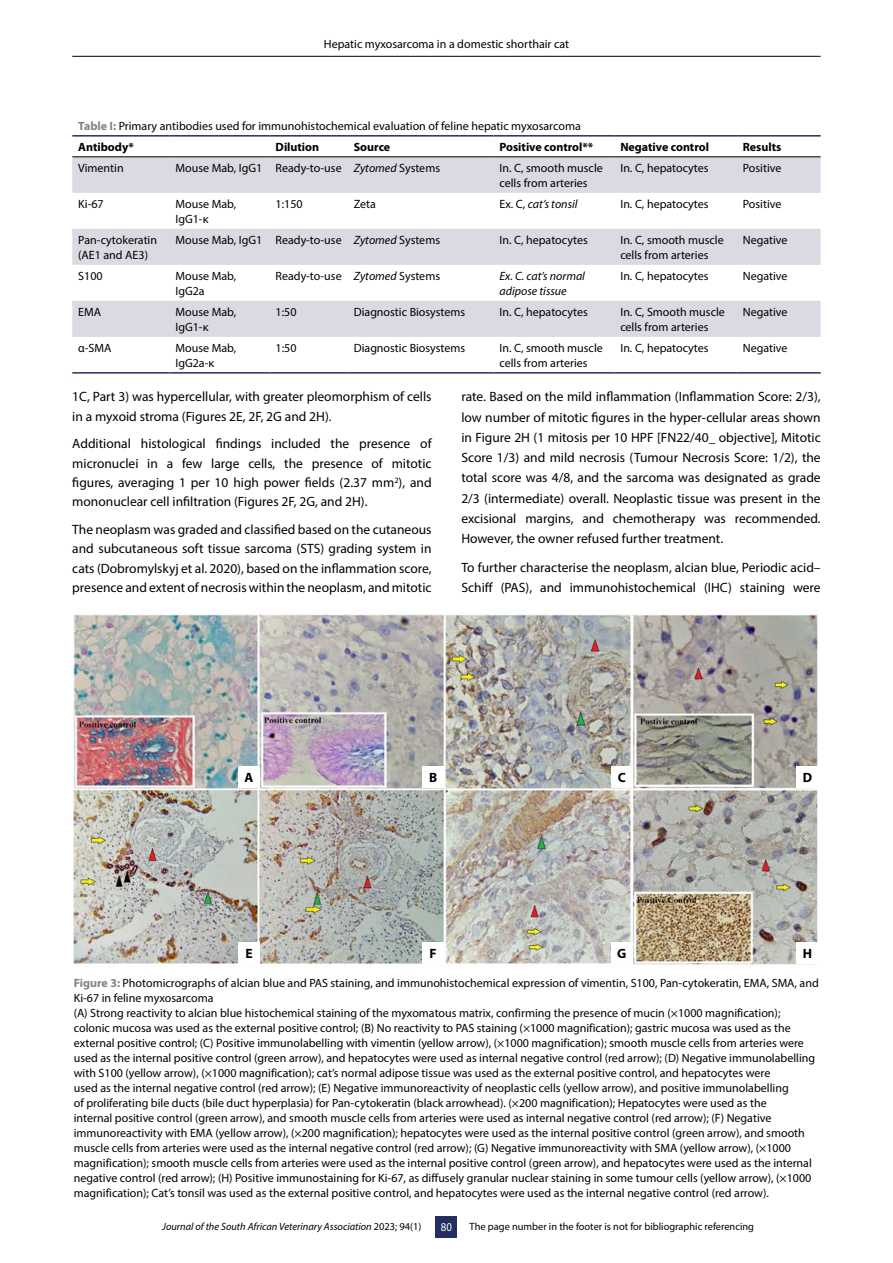
<style>
.page{position:relative;width:893px;height:1263px;background:#fff}
.page>*{position:absolute;margin:0;border:0;box-sizing:border-box;transform-origin:0 0}
.t1{font:13.5px/20.2px "Myriad Pro";color:#000;text-align:justify}
.t2{font:700 13.5px "Myriad Pro";color:#000}
.t3{font:12px/15px "Myriad Pro";color:#000}
.t4{font:700 12px "Myriad Pro";color:#000}
.t5{font:italic 12px/15px "Myriad Pro";color:#000}
.t6{font:12px "Myriad Pro";color:#fff;scale:.9 1}
.t7{font:10.5px "Myriad Pro";color:#000}
.t8{font:italic 10.5px "Myriad Pro";color:#000}
.s1{font-weight:700;color:#808285}
.s2{font-weight:700}
.s3{font-style:italic}
.s4{font-style:normal}
</style>
<div class="page">
<div style="left:436px;top:1217px;width:21px;height:21px;background:#242f5f"></div>
<hr style="left:72px;top:56px;width:749px;height:1px;background:#000">
<svg style="left:72px;top:157px;width:749px;height:180px;fill:#dbd9e1"></svg>
<hr style="left:72px;top:135px;width:97px;height:2px;background:#242f5f">
<hr style="left:169px;top:135px;width:101px;height:2px;background:#242f5f">
<hr style="left:270px;top:135px;width:78px;height:2px;background:#242f5f">
<hr style="left:348px;top:135px;width:145px;height:2px;background:#242f5f">
<hr style="left:493px;top:135px;width:121px;height:2px;background:#242f5f">
<hr style="left:614px;top:135px;width:123px;height:2px;background:#242f5f">
<hr style="left:737px;top:135px;width:84px;height:2px;background:#242f5f">
<hr style="left:72px;top:372px;width:97px;height:2px;background:#242f5f">
<hr style="left:169px;top:372px;width:101px;height:2px;background:#242f5f">
<hr style="left:270px;top:372px;width:78px;height:2px;background:#242f5f">
<hr style="left:348px;top:372px;width:145px;height:2px;background:#242f5f">
<hr style="left:493px;top:372px;width:121px;height:2px;background:#242f5f">
<hr style="left:614px;top:372px;width:123px;height:2px;background:#242f5f">
<hr style="left:737px;top:372px;width:84px;height:2px;background:#242f5f">
<hr style="left:72px;top:156px;width:97px;height:1px;background:#000">
<hr style="left:169px;top:156px;width:101px;height:1px;background:#000">
<hr style="left:270px;top:156px;width:78px;height:1px;background:#000">
<hr style="left:348px;top:156px;width:145px;height:1px;background:#000">
<hr style="left:493px;top:156px;width:121px;height:1px;background:#000">
<hr style="left:614px;top:156px;width:123px;height:1px;background:#000">
<hr style="left:737px;top:156px;width:84px;height:1px;background:#000">
<img style="left:74px;top:613px;width:744px;height:353px">
<div style="left:238px;top:767px;width:22px;height:21px;background:#fff"></div>
<div style="left:238px;top:943px;width:22px;height:21px;background:#fff"></div>
<div style="left:422px;top:767px;width:22px;height:21px;background:#fff"></div>
<div style="left:422px;top:943px;width:22px;height:21px;background:#fff"></div>
<div style="left:611px;top:767px;width:21px;height:21px;background:#fff"></div>
<div style="left:611px;top:943px;width:21px;height:21px;background:#fff"></div>
<div style="left:797px;top:767px;width:21px;height:21px;background:#fff"></div>
<div style="left:797px;top:943px;width:21px;height:21px;background:#fff"></div>
<p class="t3" style="left:324px;top:37px;width:247px">Hepatic myxosarcoma in a domestic shorthair cat</p>
<p class="t3" style="left:78px;top:115px;width:504px;line-height:21px"><span class="s1">Table I:</span> Primary antibodies used for immunohistochemical evaluation of feline hepatic myxosarcoma<br><span class="s2">Antibody*</span></p>
<p class="t4" style="left:276px;top:139px;width:45px">Dilution</p>
<p class="t4" style="left:354px;top:139px;width:38px">Source</p>
<p class="t4" style="left:499px;top:139px;width:95px">Positive control**</p>
<p class="t4" style="left:620px;top:139px;width:90px">Negative control</p>
<p class="t4" style="left:743px;top:139px;width:40px">Results</p>
<p class="t3" style="left:78px;top:160px;width:47px">Vimentin</p>
<p class="t3" style="left:175px;top:160px;width:266px">Mouse Mab, IgG1 Ready-to-use <span class="s3">Zytomed</span> Systems</p>
<p class="t3" style="left:499px;top:160px;width:105px">In. C, smooth muscle cells from arteries</p>
<p class="t3" style="left:620px;top:160px;width:90px">In. C, hepatocytes</p>
<p class="t3" style="left:743px;top:160px;width:40px">Positive</p>
<p class="t3" style="left:78px;top:196px;width:27px">Ki-67</p>
<p class="t3" style="left:175px;top:196px;width:62px">Mouse Mab,<br>IgG1-κ</p>
<p class="t3" style="left:276px;top:196px;width:29px">1:150</p>
<p class="t3" style="left:354px;top:196px;width:24px">Zeta</p>
<p class="t5" style="left:499px;top:196px;width:80px"><span class="s4">Ex. C,</span> cat’s tonsil</p>
<p class="t3" style="left:620px;top:196px;width:90px">In. C, hepatocytes</p>
<p class="t3" style="left:743px;top:196px;width:40px">Positive</p>
<p class="t3" style="left:78px;top:232px;width:80px">Pan-cytokeratin (AE1 and AE3)</p>
<p class="t3" style="left:175px;top:232px;width:266px">Mouse Mab, IgG1 Ready-to-use <span class="s3">Zytomed</span> Systems</p>
<p class="t3" style="left:499px;top:232px;width:90px">In. C, hepatocytes</p>
<p class="t3" style="left:620px;top:232px;width:105px">In. C, smooth muscle cells from arteries</p>
<p class="t3" style="left:743px;top:232px;width:46px">Negative</p>
<p class="t3" style="left:78px;top:268px;width:26px">S100</p>
<p class="t3" style="left:175px;top:268px;width:62px">Mouse Mab,<br>IgG2a</p>
<p class="t3" style="left:276px;top:268px;width:166px">Ready-to-use <span class="s3">Zytomed</span> Systems</p>
<p class="t5" style="left:499px;top:268px;width:87px">Ex. C. cat’s normal adipose tissue</p>
<p class="t3" style="left:620px;top:268px;width:90px">In. C, hepatocytes</p>
<p class="t3" style="left:743px;top:268px;width:46px">Negative</p>
<p class="t3" style="left:78px;top:304px;width:24px">EMA</p>
<p class="t3" style="left:175px;top:304px;width:62px">Mouse Mab,<br>IgG1-κ</p>
<p class="t3" style="left:276px;top:304px;width:22px">1:50</p>
<p class="t3" style="left:354px;top:304px;width:113px">Diagnostic Biosystems</p>
<p class="t3" style="left:499px;top:304px;width:90px">In. C, hepatocytes</p>
<p class="t3" style="left:620px;top:304px;width:106px">In. C, Smooth muscle cells from arteries</p>
<p class="t3" style="left:743px;top:304px;width:46px">Negative</p>
<p class="t3" style="left:78px;top:340px;width:35px">α-SMA</p>
<p class="t3" style="left:175px;top:340px;width:62px">Mouse Mab,<br>IgG2a-κ</p>
<p class="t3" style="left:276px;top:340px;width:22px">1:50</p>
<p class="t3" style="left:354px;top:340px;width:113px">Diagnostic Biosystems</p>
<p class="t3" style="left:499px;top:340px;width:105px">In. C, smooth muscle cells from arteries</p>
<p class="t3" style="left:620px;top:340px;width:90px">In. C, hepatocytes</p>
<p class="t3" style="left:743px;top:340px;width:46px">Negative</p>
<p class="t1" style="left:72px;top:387px;width:361px;line-height:19.4px">1C, Part 3) was hypercellular, with greater pleomorphism of cells in a myxoid stroma (Figures 2E, 2F, 2G and 2H).</p>
<p class="t1" style="left:72px;top:434px;width:361px;line-height:19.4px">Additional histological findings included the presence of micronuclei in a few large cells, the presence of mitotic figures, averaging 1 per 10 high power fields (2.37 mm<sup>2</sup>), and mononuclear cell infiltration (Figures 2F, 2G, and 2H).</p>
<p class="t1" style="left:72px;top:520px;width:361px;line-height:19.4px">The neoplasm was graded and classified based on the cutaneous and subcutaneous soft tissue sarcoma (STS) grading system in cats (Dobromylskyj et al. 2020), based on the inflammation score, presence and extent of necrosis within the neoplasm, and mitotic</p>
<p class="t1" style="left:461px;top:386px;width:361px">rate. Based on the mild inflammation (Inflammation Score: 2/3), low number of mitotic figures in the hyper-cellular areas shown in Figure 2H (1 mitosis per 10 HPF [FN22/40_ objective], Mitotic Score 1/3) and mild necrosis (Tumour Necrosis Score: 1/2), the total score was 4/8, and the sarcoma was designated as grade 2/3 (intermediate) overall. Neoplastic tissue was present in the excisional margins, and chemotherapy was recommended.<br>However, the owner refused further treatment.</p>
<p class="t1" style="left:461px;top:557px;width:361px">To further characterise the neoplasm, alcian blue, Periodic acid–<br>Schiff (PAS), and immunohistochemical (IHC) staining were</p>
<p class="t2" style="left:245px;top:769px;width:10px">A</p>
<p class="t2" style="left:429px;top:769px;width:10px">B</p>
<p class="t2" style="left:618px;top:769px;width:10px">C</p>
<p class="t2" style="left:803px;top:769px;width:11px">D</p>
<p class="t2" style="left:617px;top:945px;width:11px">G</p>
<p class="t2" style="left:803px;top:945px;width:11px">H</p>
<p class="t3" style="left:74px;top:975px;width:746px"><span class="s1">Figure 3:</span> Photomicrographs of alcian blue and PAS staining, and immunohistochemical expression of vimentin, S100, Pan-cytokeratin, EMA, SMA, and Ki-67 in feline myxosarcoma<br>(A) Strong reactivity to alcian blue histochemical staining of the myxomatous matrix, confirming the presence of mucin (×1000 magnification); colonic mucosa was used as the external positive control; (B) No reactivity to PAS staining (×1000 magnification); gastric mucosa was used as the external positive control; (C) Positive immunolabelling with vimentin (yellow arrow), (×1000 magnification); smooth muscle cells from arteries were used as the internal positive control (green arrow), and hepatocytes were used as internal negative control (red arrow); (D) Negative immunolabelling with S100 (yellow arrow), (×1000 magnification); cat’s normal adipose tissue was used as the external positive control, and hepatocytes were<br>used as the internal negative control (red arrow); (E) Negative immunoreactivity of neoplastic cells (yellow arrow), and positive immunolabelling<br>of proliferating bile ducts (bile duct hyperplasia) for Pan-cytokeratin (black arrowhead). (×200 magnification); Hepatocytes were used as the<br>internal positive control (green arrow), and smooth muscle cells from arteries were used as internal negative control (red arrow); (F) Negative immunoreactivity with EMA (yellow arrow), (×200 magnification); hepatocytes were used as the internal positive control (green arrow), and smooth muscle cells from arteries were used as the internal negative control (red arrow); (G) Negative immunoreactivity with SMA (yellow arrow), (×1000 magnification); smooth muscle cells from arteries were used as the internal positive control (green arrow), and hepatocytes were used as the internal negative control (red arrow); (H) Positive immunostaining for Ki-67, as diffusely granular nuclear staining in some tumour cells (yellow arrow), (×1000 magnification); Cat’s tonsil was used as the external positive control, and hepatocytes were used as the internal negative control (red arrow).</p>
<p class="t2" style="left:245px;top:945px;width:9px">E</p>
<p class="t2" style="left:430px;top:945px;width:9px">F</p>
<p class="t8" style="left:162px;top:1220px;width:261px">Journal of the South African Veterinary Association <span class="s4">2023; 94(1)</span></p>
<p class="t6" style="left:441px;top:1220px;width:14px">80</p>
<p class="t7" style="left:470px;top:1220px;width:286px">The page number in the footer is not for bibliographic referencing</p>
</div>
